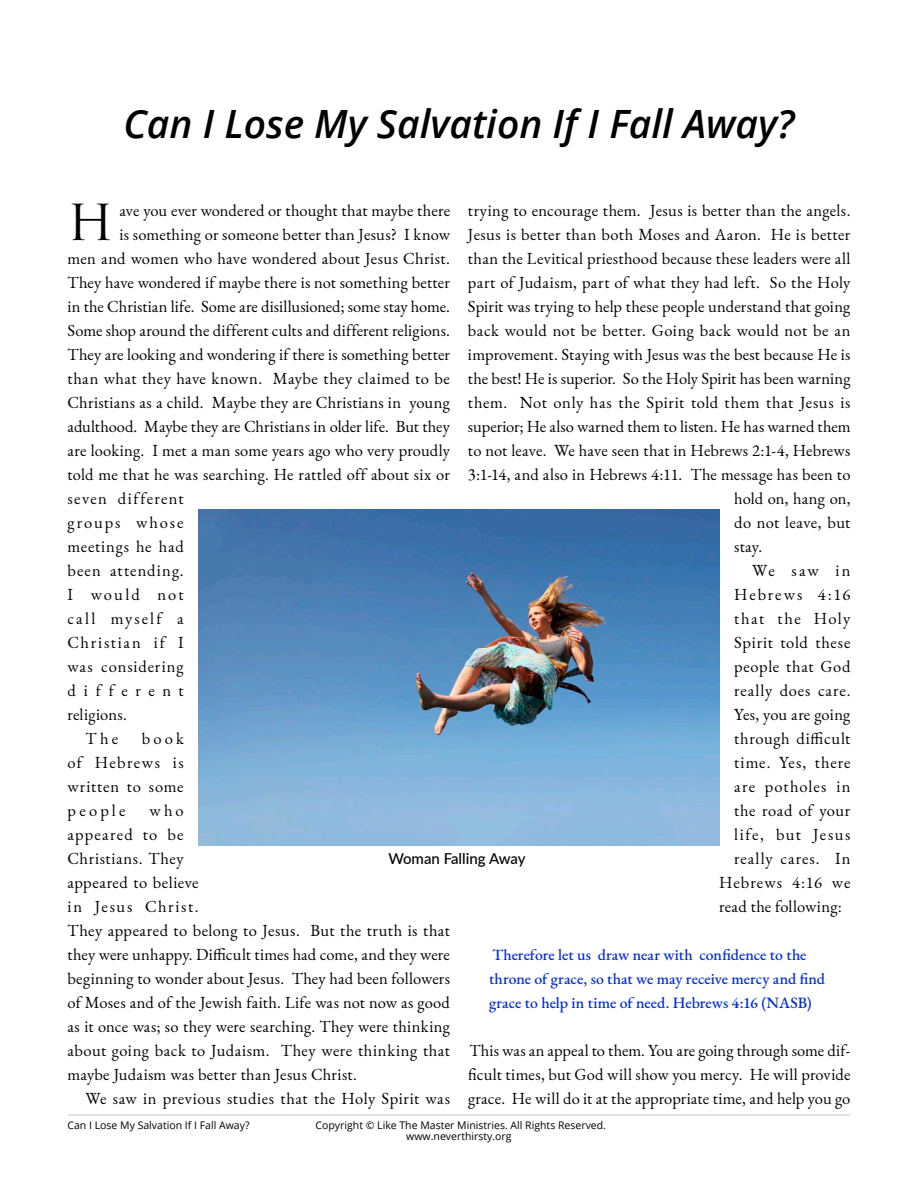
<style>
.page{position:relative;width:918px;height:1188px;background:#fff}
.page>*{position:absolute;margin:0;border:0;box-sizing:border-box;transform-origin:0 0}
.t1{font:48.3px "Trajan Pro 3";color:#000}
.t2{font:italic 600 39px "Open Sans";color:#000}
.t3{font:16.5px/24px "EB Garamond";letter-spacing:.02em;color:#000;text-align:justify}
.t4{font:16.5px "EB Garamond";color:#000}
.t5{font:16.5px "EB Garamond";letter-spacing:-.005em;color:#000}
.t6{font:16.5px "EB Garamond";letter-spacing:.055em;color:#000}
.t7{font:16.5px "EB Garamond";letter-spacing:.045em;color:#000}
.t8{font:16.5px "EB Garamond";letter-spacing:.05em;color:#000}
.t9{font:16.5px "EB Garamond";letter-spacing:.04em;color:#000}
.t10{font:16.5px "EB Garamond";letter-spacing:.065em;color:#000}
.t11{font:16.5px "EB Garamond";letter-spacing:.085em;color:#000}
.t12{font:16.5px "EB Garamond";letter-spacing:.075em;color:#000}
.t13{font:16.5px "EB Garamond";letter-spacing:.105em;color:#000}
.t14{font:16.5px "EB Garamond";letter-spacing:.115em;color:#000}
.t15{font:16.5px "EB Garamond";letter-spacing:.12em;color:#000}
.t16{font:16.5px "EB Garamond";letter-spacing:.11em;color:#000}
.t17{font:16.5px "EB Garamond";letter-spacing:.125em;color:#000}
.t18{font:16.5px "EB Garamond";letter-spacing:.46em;color:#000}
.t19{font:500 15.75px/24px "EB Garamond";color:#002bd3}
.t20{font:500 15px "Lato";color:#000}
.t21{font:10.5px "Open Sans";color:#000}
</style>
<div class="page">
<hr style="left:68px;top:1114px;width:782px;height:2px;background:#d2cccd">
<img style="left:199px;top:510px;width:520px;height:336px">
<h2 class="t2" style="left:124px;top:108px;width:672px">Can I Lose My Salvation If I Fall Away?</h2>
<h1 class="t1" style="left:68px;top:195px;width:48px">H</h1>
<p class="t3" style="left:119px;top:201px;width:332px">ave you ever wondered or thought that maybe there</p>
<p class="t3" style="left:468px;top:201px;width:384px">trying to encourage them. Jesus is better than the angels.</p>
<p class="t3" style="left:468px;top:225px;width:384px">Jesus is better than both Moses and Aaron. He is better</p>
<p class="t3" style="left:468px;top:249px;width:384px">than the Levitical priesthood because these leaders were all</p>
<p class="t3" style="left:468px;top:273px;width:384px">part of Judaism, part of what they had left. So the Holy</p>
<p class="t3" style="left:468px;top:297px;width:384px">Spirit was trying to help these people understand that going</p>
<p class="t3" style="left:468px;top:321px;width:384px">back would not be better. Going back would not be an</p>
<p class="t3" style="left:468px;top:345px;width:384px">improvement. Staying with Jesus was the best because He is</p>
<p class="t4" style="left:468px;top:372px;width:384px">the best! He is superior. So the Holy Spirit has been warning</p>
<p class="t3" style="left:468px;top:393px;width:384px">them. Not only has the Spirit told them that Jesus is</p>
<p class="t4" style="left:468px;top:420px;width:384px">superior; He also warned them to listen. He has warned them</p>
<p class="t3" style="left:468px;top:441px;width:384px">to not leave. We have seen that in Hebrews 2:1-4, Hebrews</p>
<p class="t3" style="left:468px;top:465px;width:384px">3:1-14, and also in Hebrews 4:11. The message has been to</p>
<p class="t4" style="left:734px;top:492px;width:118px">hold on, hang on,</p>
<p class="t3" style="left:734px;top:513px;width:118px">do not leave, but</p>
<p class="t3" style="left:734px;top:537px;width:29px">stay.</p>
<p class="t3" style="left:752px;top:561px;width:100px">We saw in</p>
<p class="t16" style="left:734px;top:588px;width:118px">Hebrews 4:16</p>
<p class="t11" style="left:734px;top:612px;width:118px">that the Holy</p>
<p class="t9" style="left:734px;top:636px;width:118px">Spirit told these</p>
<p class="t9" style="left:734px;top:660px;width:118px">people that God</p>
<p class="t8" style="left:734px;top:684px;width:118px">really does care.</p>
<p class="t3" style="left:734px;top:705px;width:118px">Yes, you are going</p>
<p class="t7" style="left:734px;top:732px;width:118px">through difficult</p>
<p class="t8" style="left:734px;top:756px;width:118px">time. Yes, there</p>
<p class="t10" style="left:734px;top:780px;width:118px">are potholes in</p>
<p class="t3" style="left:734px;top:801px;width:118px">the road of your</p>
<p class="t11" style="left:734px;top:828px;width:118px">life, but Jesus</p>
<p class="t6" style="left:734px;top:852px;width:118px">really cares. In</p>
<p class="t6" style="left:719px;top:876px;width:133px">Hebrews 4:16 we</p>
<p class="t3" style="left:719px;top:897px;width:124px">read the following:</p>
<p class="t19" style="left:489px;top:945px;width:338px">Therefore let us draw near with confidence to the throne of grace, so that we may receive mercy and find grace to help in time of need. Hebrews 4:16 (NASB)</p>
<p class="t3" style="left:468px;top:1041px;width:384px">This was an appeal to them. You are going through some dif&shy;ficult times, but God will show you mercy. He will provide grace. He will do it at the appropriate time, and help you go</p>
<p class="t3" style="left:119px;top:225px;width:332px">is something or someone better than Jesus? I know</p>
<p class="t3" style="left:68px;top:249px;width:384px">men and women who have wondered about Jesus Christ.</p>
<p class="t3" style="left:68px;top:273px;width:384px">They have wondered if maybe there is not something better</p>
<p class="t5" style="left:68px;top:300px;width:384px">in the Christian life. Some are disillusioned; some stay home.</p>
<p class="t4" style="left:68px;top:324px;width:384px">Some shop around the different cults and different religions.</p>
<p class="t3" style="left:68px;top:345px;width:384px">They are looking and wondering if there is something better</p>
<p class="t3" style="left:68px;top:369px;width:384px">than what they have known. Maybe they claimed to be</p>
<p class="t3" style="left:68px;top:393px;width:384px">Christians as a child. Maybe they are Christians in young</p>
<p class="t4" style="left:68px;top:420px;width:384px">adulthood. Maybe they are Christians in older life. But they</p>
<p class="t3" style="left:68px;top:441px;width:384px">are looking. I met a man some years ago who very proudly</p>
<p class="t3" style="left:68px;top:465px;width:384px">told me that he was searching. He rattled off about six or</p>
<p class="t12" style="left:68px;top:492px;width:118px">seven different</p>
<p class="t14" style="left:68px;top:516px;width:118px">groups whose</p>
<p class="t7" style="left:68px;top:540px;width:118px">meetings he had</p>
<p class="t10" style="left:68px;top:564px;width:118px">been attending.</p>
<p class="t17" style="left:68px;top:588px;width:118px">I would not</p>
<p class="t15" style="left:68px;top:612px;width:118px">call myself a</p>
<p class="t13" style="left:68px;top:636px;width:118px">Christian if I</p>
<p class="t6" style="left:68px;top:660px;width:118px">was considering</p>
<p class="t18" style="left:68px;top:684px;width:118px">different</p>
<p class="t3" style="left:68px;top:705px;width:61px">religions.</p>
<p class="t3" style="left:86px;top:729px;width:34px">The</p>
<p class="t3" style="left:68px;top:729px;width:118px;text-indent:74px">book of Hebrews is written to some people</p>
<p class="t3" style="left:68px;top:801px;width:384px;text-align:left;text-indent:82px">who<br>appeared to be<br>Christians. They<br>appeared to believe<br>in Jesus Christ.<br>They appeared to belong to Jesus. But the truth is that they were unhappy. Difficult times had come, and they were beginning to wonder about Jesus. They had been followers of Moses and of the Jewish faith. Life was not now as good as it once was; so they were searching. They were thinking about going back to Judaism. They were thinking that maybe Judaism was better than Jesus Christ.</p>
<p class="t3" style="left:86px;top:1089px;width:366px">We saw in previous studies that the Holy Spirit was</p>
<p class="t20" style="left:388px;top:853px;width:139px">Woman Falling Away</p>
<p class="t21" style="left:67px;top:1121px;width:184px">Can I Lose My Salvation If I Fall Away?</p>
<p class="t21" style="left:316px;top:1121px;width:292px">Copyright © Like The Master Ministries. All Rights Reserved.</p>
<p class="t21" style="left:406px;top:1132px;width:107px">www.neverthirsty.org</p>
</div>
